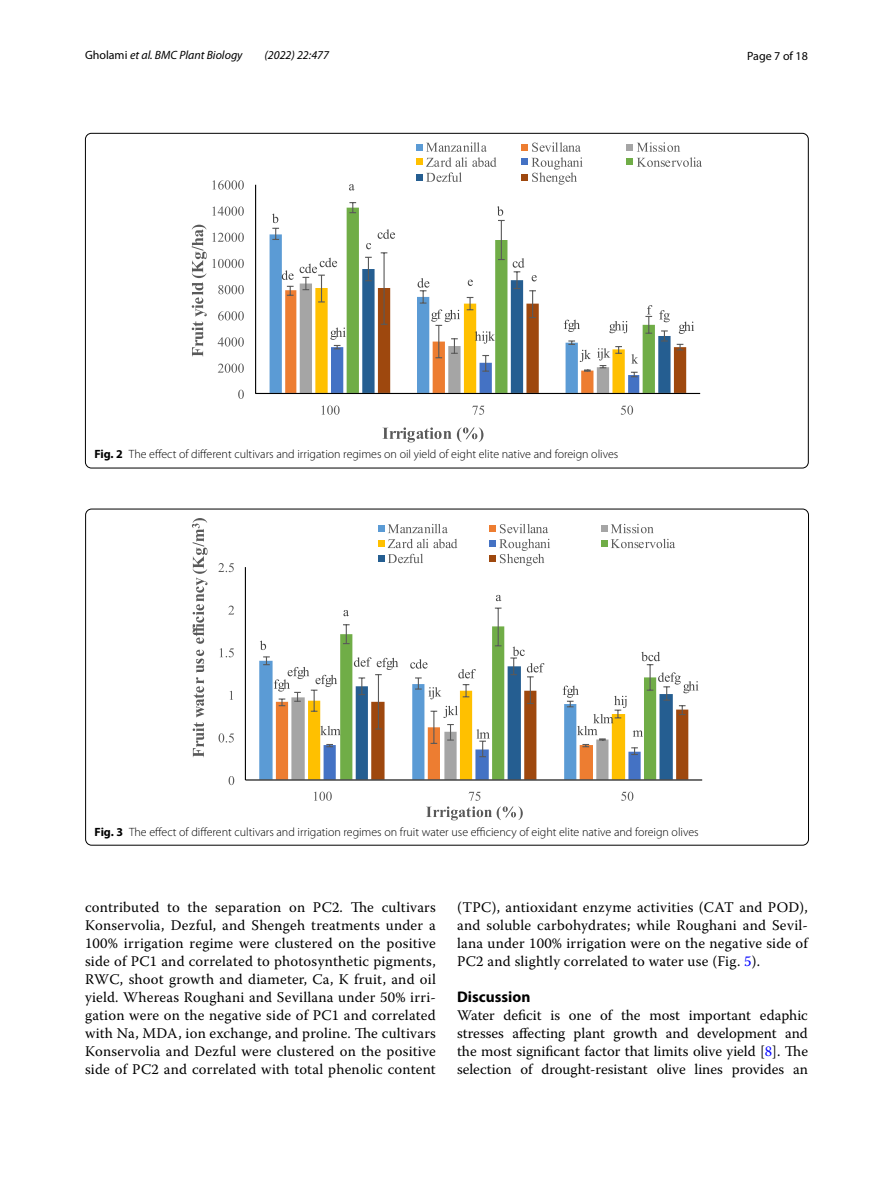
<style>
.page{position:relative;width:893px;height:1187px;background:#fff}
.page>*{position:absolute;margin:0;border:0;box-sizing:border-box;transform-origin:0 0}
.t1{font:700 15.45px "Myriad Pro";color:#000}
.t2{font:14.7px/18px "Warnock Pro";letter-spacing:.01em;color:#000;text-align:justify}
.t3{font:300 12px "Myriad Pro";color:#000}
.t4{font:italic 12px "Myriad Pro";color:#000}
.t5{font:12px "Myriad Pro";color:#000}
.s1{font-style:normal}
.s2{font-weight:700}
.s3{color:#00f}
</style>
<div class="page">
<hr style="left:255px;top:185px;width:1px;height:208px;background:#000">
<hr style="left:256px;top:393px;width:444px;height:1px;background:#000">
<svg style="left:349px;top:184px;width:5px;height:6px"></svg>
<svg style="left:272px;top:202px;width:422px;height:191px"></svg>
<svg style="left:238px;top:389px;width:6px;height:10px"></svg>
<svg style="left:218px;top:363px;width:26px;height:10px"></svg>
<svg style="left:212px;top:206px;width:32px;height:10px"></svg>
<svg style="left:212px;top:180px;width:32px;height:9px"></svg>
<svg style="left:321px;top:405px;width:19px;height:10px"></svg>
<svg style="left:472px;top:405px;width:12px;height:10px"></svg>
<svg style="left:621px;top:405px;width:12px;height:10px"></svg>
<svg style="left:192px;top:225px;width:52px;height:131px"></svg>
<svg style="left:382px;top:427px;width:101px;height:15px"></svg>
<div style="left:416px;top:144px;width:7px;height:7px;background:#5b9bd5"></div>
<div style="left:521px;top:144px;width:7px;height:7px;background:#ed7d31"></div>
<div style="left:626px;top:144px;width:7px;height:7px;background:#a5a5a5"></div>
<div style="left:416px;top:158px;width:7px;height:7px;background:#ffc000"></div>
<div style="left:521px;top:158px;width:7px;height:7px;background:#4472c4"></div>
<div style="left:626px;top:158px;width:7px;height:7px;background:#70ad47"></div>
<svg style="left:637px;top:142px;width:65px;height:25px"></svg>
<div style="left:416px;top:174px;width:7px;height:7px;background:#255e91"></div>
<svg style="left:426px;top:142px;width:71px;height:40px"></svg>
<div style="left:521px;top:174px;width:7px;height:7px;background:#9e480e"></div>
<svg style="left:531px;top:142px;width:52px;height:43px"></svg>
<hr style="left:245px;top:567px;width:1px;height:213px;background:#000">
<hr style="left:245px;top:779px;width:457px;height:1px;background:#000">
<svg style="left:496px;top:595px;width:5px;height:6px"></svg>
<svg style="left:259px;top:607px;width:439px;height:172px"></svg>
<svg style="left:229px;top:776px;width:5px;height:9px"></svg>
<svg style="left:219px;top:733px;width:15px;height:9px"></svg>
<svg style="left:230px;top:690px;width:2px;height:9px"></svg>
<svg style="left:220px;top:648px;width:14px;height:9px"></svg>
<svg style="left:228px;top:605px;width:6px;height:9px"></svg>
<svg style="left:218px;top:563px;width:16px;height:9px"></svg>
<svg style="left:314px;top:791px;width:18px;height:9px"></svg>
<svg style="left:469px;top:791px;width:12px;height:9px"></svg>
<svg style="left:621px;top:791px;width:12px;height:9px"></svg>
<svg style="left:192px;top:518px;width:15px;height:239px"></svg>
<svg style="left:426px;top:806px;width:97px;height:14px"></svg>
<div style="left:378px;top:525px;width:7px;height:7px;background:#5b9bd5"></div>
<div style="left:378px;top:540px;width:7px;height:6px;background:#ffc000"></div>
<svg style="left:601px;top:524px;width:74px;height:24px"></svg>
<div style="left:378px;top:555px;width:7px;height:7px;background:#255e91"></div>
<svg style="left:388px;top:524px;width:69px;height:39px"></svg>
<svg style="left:489px;top:524px;width:61px;height:42px"></svg>
<p class="t4" style="left:85px;top:48px;width:159px"><span class="s1">Gholami</span> et al. BMC Plant Biology</p>
<p class="t4" style="left:264px;top:48px;width:66px">(2022) 22:477</p>
<p class="t5" style="left:747px;top:48px;width:62px">Page 7 of 18</p>
<p class="t3" style="left:94px;top:447px;width:525px"><span class="s2">Fig. 2</span> The effect of different cultivars and irrigation regimes on oil yield of eight elite native and foreign olives</p>
<p class="t3" style="left:95px;top:824px;width:606px"><span class="s2">Fig. 3</span> The effect of different cultivars and irrigation regimes on fruit water use efficiency of eight elite native and foreign olives</p>
<p class="t2" style="left:85px;top:897px;width:352px">contributed to the separation on PC2. The cultivars Konservolia, Dezful, and Shengeh treatments under a 100% irrigation regime were clustered on the positive side of PC1 and correlated to photosynthetic pigments, RWC, shoot growth and diameter, Ca, K fruit, and oil yield. Whereas Roughani and Sevillana under 50% irri&shy;gation were on the negative side of PC1 and correlated with Na, MDA, ion exchange, and proline. The cultivars Konservolia and Dezful were clustered on the positive side of PC2 and correlated with total phenolic content</p>
<p class="t2" style="left:457px;top:897px;width:352px">(TPC), antioxidant enzyme activities (CAT and POD), and soluble carbohydrates; while Roughani and Sevil&shy;lana under 100% irrigation were on the negative side of PC2 and slightly correlated to water use (Fig. <span class="s3">5</span>).</p>
<p class="t1" style="left:457px;top:986px;width:75px">Discussion</p>
<p class="t2" style="left:457px;top:1005px;width:352px">Water deficit is one of the most important edaphic stresses affecting plant growth and development and the most significant factor that limits olive yield [<span class="s3">8</span>]. The selection of drought-resistant olive lines provides an</p>
</div>
